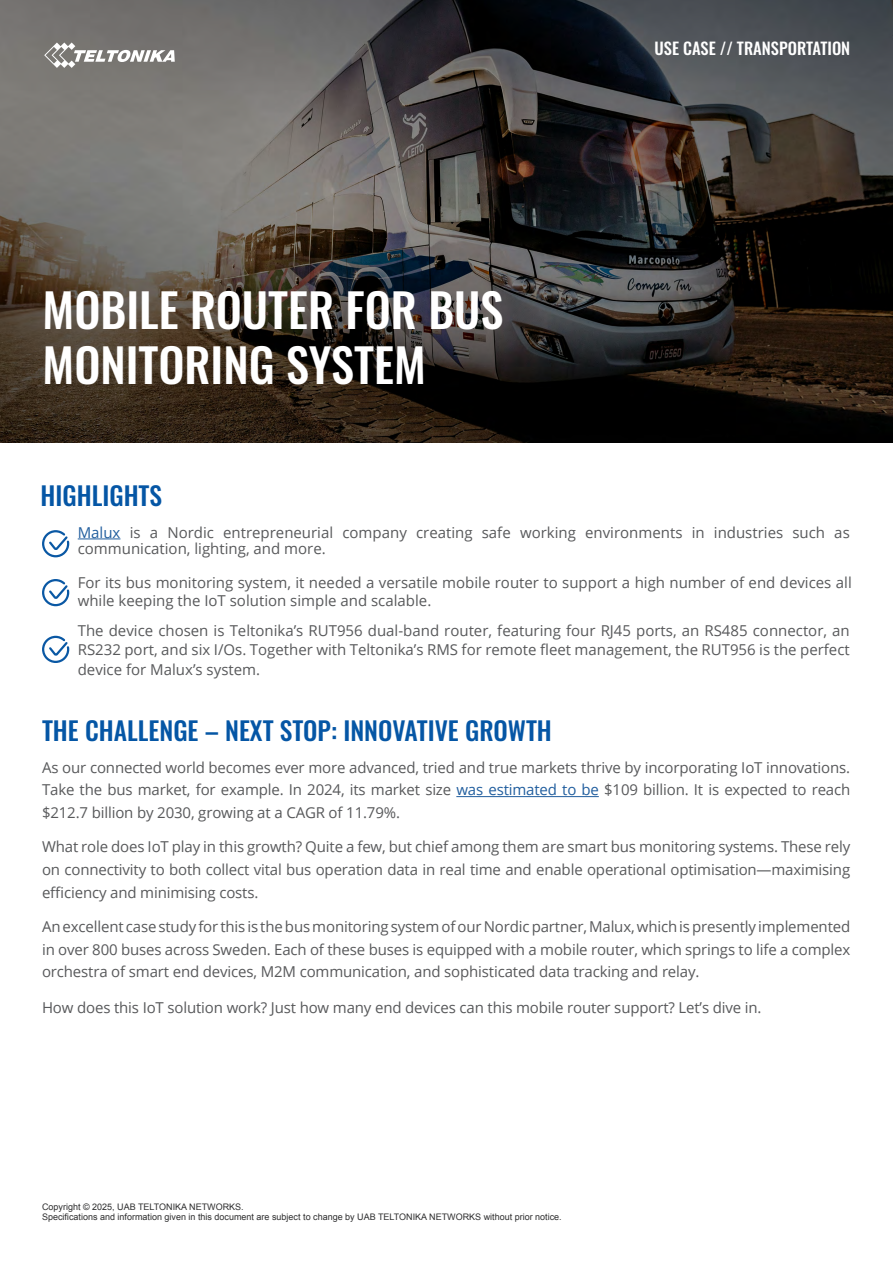
<style>
.page{position:relative;width:893px;height:1263px;background:#fff}
.page>*{position:absolute;margin:0;border:0;box-sizing:border-box;transform-origin:0 0}
.t1{font:500 46.5px/55.5px "Oswald";color:#fff}
.t2{font:500 25.5px "Oswald";color:#0556a5}
.t3{font:500 16.5px "Oswald";color:#fff}
.t4{font:15px/22.5px "Open Sans";color:#58595b;text-align:justify}
.t5{font:9px/10.1px "Arial";color:#2e2e2f}
.s1{color:#215e9e}
</style>
<div class="page">
<img style="left:0;top:0;width:893px;height:442px">
<svg style="left:44px;top:43px;width:131px;height:25px"></svg>
<hr style="left:78px;top:538px;width:42px;height:1px;background:#215e9e">
<svg style="left:42px;top:530px;width:28px;height:28px"></svg>
<svg style="left:42px;top:579px;width:28px;height:28px"></svg>
<svg style="left:42px;top:635px;width:28px;height:28px"></svg>
<hr style="left:456px;top:796px;width:143px;height:1px;background:#215e9e">
<h1 class="t1" style="left:43px;top:285px;width:462px">MOBILE ROUTER FOR BUS<br>MONITORING SYSTEM</h1>
<h2 class="t2" style="left:41px;top:483px;width:123px">HIGHLIGHTS</h2>
<p class="t3" style="left:655px;top:40px;width:197px">USE CASE // TRANSPORTATION</p>
<p class="t4" style="left:78px;top:524px;width:774px;line-height:16.5px"><span class="s1">Malux</span> is a Nordic entrepreneurial company creating safe working environments in industries such as communication, lighting, and more.</p>
<p class="t4" style="left:78px;top:574px;width:775px;line-height:18px">For its bus monitoring system, it needed a versatile mobile router to support a high number of end devices all while keeping the IoT solution simple and scalable.</p>
<p class="t4" style="left:78px;top:620px;width:773px;line-height:19.5px">The device chosen is Teltonika’s RUT956 dual-band router, featuring four RJ45 ports, an RS485 connector, an RS232 port, and six I/Os. Together with Teltonika’s RMS for remote fleet management, the RUT956 is the perfect device for Malux’s system.</p>
<h2 class="t2" style="left:42px;top:717px;width:511px">THE CHALLENGE – NEXT STOP: INNOVATIVE GROWTH</h2>
<p class="t4" style="left:42px;top:756px;width:810px">As our connected world becomes ever more advanced, tried and true markets thrive by incorporating IoT innovations.<br>Take the bus market, for example. In 2024, its market size <span class="s1">was estimated to be</span> $109 billion. It is expected to reach $212.7 billion by 2030, growing at a CAGR of 11.79%.</p>
<p class="t4" style="left:42px;top:835px;width:810px">What role does IoT play in this growth? Quite a few, but chief among them are smart bus monitoring systems. These rely on connectivity to both collect vital bus operation data in real time and enable operational optimisation—maximising efficiency and minimising costs.</p>
<p class="t4" style="left:42px;top:915px;width:810px">An excellent case study for this is the bus monitoring system of our Nordic partner, Malux, which is presently implemented in over 800 buses across Sweden. Each of these buses is equipped with a mobile router, which springs to life a complex orchestra of smart end devices, M2M communication, and sophisticated data tracking and relay.</p>
<p class="t4" style="left:42px;top:996px;width:721px">How does this IoT solution work? Just how many end devices can this mobile router support? Let’s dive in.</p>
<p class="t5" style="left:42px;top:1202px;width:521px">Copyright © 2025, UAB TELTONIKA NETWORKS.<br>Specifications and information given in this document are subject to change by UAB TELTONIKA NETWORKS without prior notice.</p>
</div>
